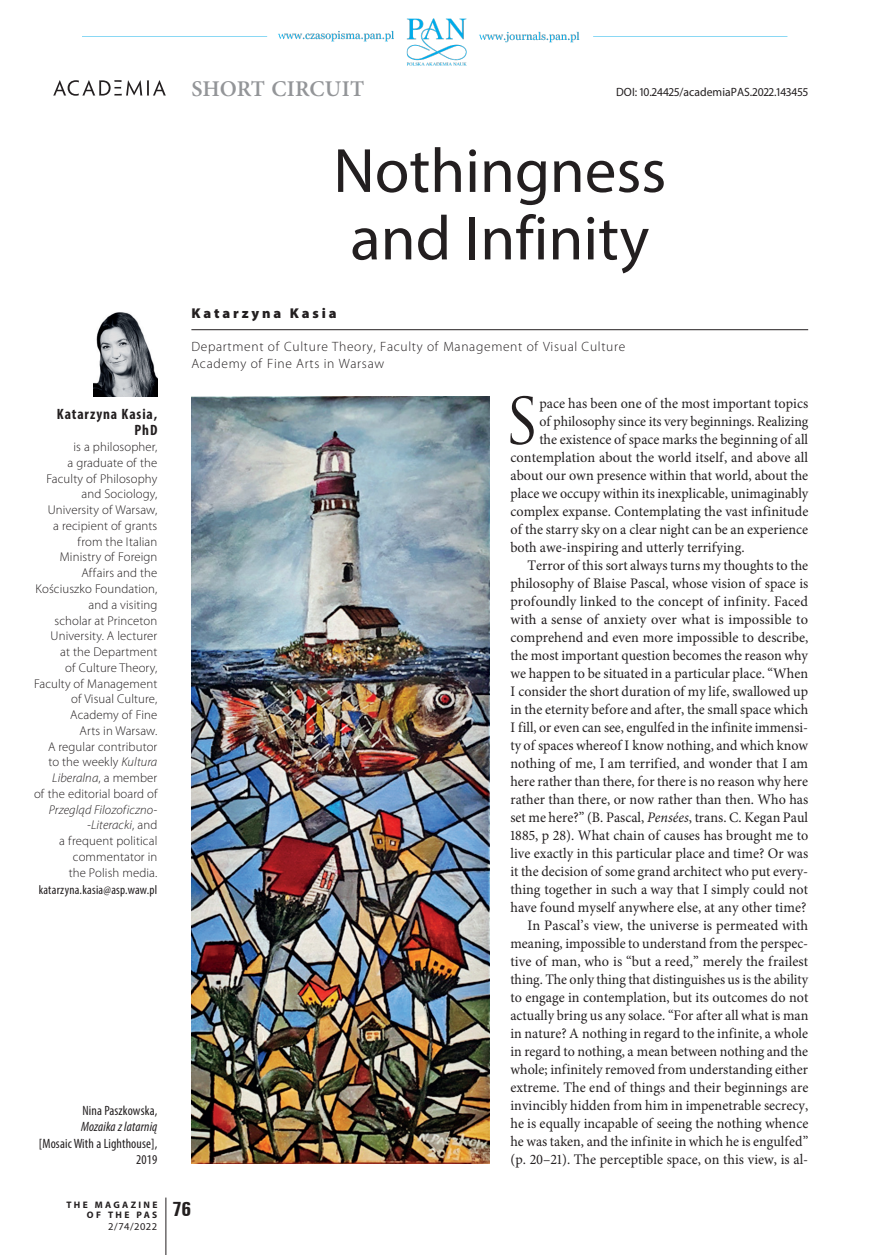
<style>
.page{position:relative;width:872px;height:1255px;background:#fff}
.page>*{position:absolute;margin:0;border:0;box-sizing:border-box;transform-origin:0 0}
.t1{font:63px/67.5px "Myriad Pro";color:#231f20}
.t2{font:62.4px "Trajan Pro";color:#231f20}
.t3{font:600 22.5px "Minion Pro";color:#939598}
.t4{font:700 condensed 21px "Unitus TEE";color:#231f20}
.t5{font:700 condensed 15px/16.5px "Myriad Pro";letter-spacing:.06em;color:#231f20;text-align:right}
.t6{font:14.55px "Minion Pro";letter-spacing:.005em;color:#231f20}
.t7{font:14.55px "Minion Pro";letter-spacing:.005em;color:#231f20;scale:.96 1}
.t8{font:14.55px "Minion Pro";letter-spacing:.005em;color:#231f20;scale:.95 1}
.t9{font:900 14.25px "Myriad Pro";letter-spacing:.2em;color:#231f20}
.t10{font:300 13.5px/16.5px "Myriad Pro";letter-spacing:.05em;color:#231f20}
.t11{font:condensed 13.5px/16.5px "Myriad Pro";letter-spacing:.01em;color:#231f20;text-align:right}
.t12{font:italic condensed 13.5px "Myriad Pro";letter-spacing:.01em;color:#231f20}
.t13{font:300 12.75px/15.8px "Myriad Pro";letter-spacing:.01em;color:#231f20;text-align:right}
.t14{font:condensed 12.75px "Myriad Pro";letter-spacing:.02em;color:#231f20}
.t15{font:12px "Myriad Pro";letter-spacing:.005em;color:#231f20}
.t16{font:10.5px "Myriad Pro";color:#231f20}
.t17{font:700 9.45px/10.5px "Myriad Pro";letter-spacing:.245em;color:#231f20;text-align:right}
.s1{font-style:italic}
</style>
<div class="page">
<img style="left:82px;top:18px;width:706px;height:48px">
<hr style="left:166px;top:1197px;width:1px;height:57px;background:#231f20">
<hr style="left:191px;top:329px;width:617px;height:1px;background:#231f20">
<img style="left:94px;top:312px;width:63px;height:84px">
<img style="left:191px;top:397px;width:298px;height:766px">
<svg style="left:53px;top:80px;width:113px;height:16px"></svg>
<h3 class="t3" style="left:191px;top:73px;width:174px">SHORT CIRCUIT</h3>
<p class="t15" style="left:616px;top:84px;width:193px">DOI: 10.24425/academiaPAS.2022.143455</p>
<p class="t5" style="left:57px;top:405px;width:102px">Katarzyna Kasia,<br>PhD</p>
<p class="t13" style="left:34px;top:439px;width:125px">is a philosopher,<br>a graduate of the<br>Faculty of Philosophy and Sociology,<br>University of Warsaw,<br>a recipient of grants from the Italian<br>Ministry of Foreign<br>Affairs and the<br>Kościuszko Foundation, and a visiting<br>scholar at Princeton<br>University. A lecturer<br>at the Department<br>of Culture Theory,<br>Faculty of Management of Visual Culture,<br>Academy of Fine<br>Arts in Warsaw.<br>A regular contributor<br>to the weekly <span class="s1">Kultura<br>Liberalna</span>, a member<br>of the editorial board of</p>
<p class="t13" style="left:49px;top:801px;width:110px"><span class="s1">Przegląd Filozoficzno--Literacki</span>, and<br>a frequent political commentator in<br>the Polish media.</p>
<p class="t14" style="left:39px;top:882px;width:120px">katarzyna.kasia@asp.waw.pl</p>
<p class="t11" style="left:82px;top:1101px;width:76px">Nina Paszkowska,</p>
<p class="t12" style="left:81px;top:1118px;width:78px">Mozaika z latarnią</p>
<p class="t11" style="left:39px;top:1134px;width:120px">[Mosaic With a Lighthouse],<br>2019</p>
<p class="t17" style="left:67px;top:1198px;width:92px">THE MAGAZINE<br>OF THE PAS</p>
<p class="t16" style="left:108px;top:1220px;width:51px">2/74/2022</p>
<h1 class="t1" style="left:333px;top:136px;width:334px">Nothingness and Infinity</h1>
<p class="t9" style="left:191px;top:303px;width:147px">Katarzyna Kasia</p>
<p class="t10" style="left:191px;top:338px;width:435px">Department of Culture Theory, Faculty of Management of Visual Culture<br>Academy of Fine Arts in Warsaw</p>
<h3 class="t4" style="left:172px;top:1196px;width:21px">76</h3>
<h2 class="t2" style="left:504px;top:381px;width:36px">S</h2>
<p class="t6" style="left:539px;top:393px;width:270px">pace has been one of the most important topics</p>
<p class="t8" style="left:539px;top:411px;width:285px">of philosophy since its very beginnings. Realizing</p>
<p class="t6" style="left:539px;top:429px;width:270px">the existence of space marks the beginning of all</p>
<p class="t6" style="left:510px;top:447px;width:299px">contemplation about the world itself, and above all</p>
<p class="t6" style="left:510px;top:465px;width:299px">about our own presence within that world, about the</p>
<p class="t7" style="left:510px;top:483px;width:312px">place we occupy within its inexplicable, unimaginably</p>
<p class="t6" style="left:510px;top:501px;width:299px">complex expanse. Contemplating the vast infinitude</p>
<p class="t6" style="left:510px;top:519px;width:299px">of the starry sky on a clear night can be an experience</p>
<p class="t6" style="left:510px;top:537px;width:236px">both awe-inspiring and utterly terrifying.</p>
<p class="t6" style="left:527px;top:555px;width:282px">Terror of this sort always turns my thoughts to the</p>
<p class="t6" style="left:510px;top:573px;width:299px">philosophy of Blaise Pascal, whose vision of space is</p>
<p class="t6" style="left:510px;top:591px;width:299px">profoundly linked to the concept of infinity. Faced</p>
<p class="t6" style="left:510px;top:609px;width:299px">with a sense of anxiety over what is impossible to</p>
<p class="t6" style="left:510px;top:627px;width:299px">comprehend and even more impossible to describe,</p>
<p class="t7" style="left:510px;top:645px;width:311px">the most important question becomes the reason why</p>
<p class="t6" style="left:510px;top:663px;width:299px">we happen to be situated in a particular place. “When</p>
<p class="t7" style="left:510px;top:681px;width:311px">I consider the short duration of my life, swallowed up</p>
<p class="t6" style="left:510px;top:699px;width:299px">in the eternity before and after, the small space which</p>
<p class="t8" style="left:510px;top:717px;width:315px">I fill, or even can see, engulfed in the infinite immensi-</p>
<p class="t7" style="left:510px;top:735px;width:311px">ty of spaces whereof I know nothing, and which know</p>
<p class="t6" style="left:510px;top:753px;width:299px">nothing of me, I am terrified, and wonder that I am</p>
<p class="t7" style="left:510px;top:771px;width:311px">here rather than there, for there is no reason why here</p>
<p class="t6" style="left:510px;top:789px;width:299px">rather than there, or now rather than then. Who has</p>
<p class="t6" style="left:510px;top:807px;width:299px">set me here?” (B. Pascal, <span class="s1">Pensées</span>, trans. C. Kegan Paul</p>
<p class="t6" style="left:510px;top:825px;width:299px">1885, p 28). What chain of causes has brought me to</p>
<p class="t6" style="left:510px;top:843px;width:299px">live exactly in this particular place and time? Or was</p>
<p class="t7" style="left:510px;top:861px;width:312px">it the decision of some grand architect who put every-</p>
<p class="t6" style="left:510px;top:879px;width:299px">thing together in such a way that I simply could not</p>
<p class="t6" style="left:510px;top:897px;width:297px">have found myself anywhere else, at any other time?</p>
<p class="t6" style="left:527px;top:915px;width:282px">In Pascal’s view, the universe is permeated with</p>
<p class="t7" style="left:510px;top:933px;width:312px">meaning, impossible to understand from the perspec-</p>
<p class="t6" style="left:510px;top:951px;width:299px">tive of man, who is “but a reed,” merely the frailest</p>
<p class="t8" style="left:510px;top:969px;width:315px">thing. The only thing that distinguishes us is the ability</p>
<p class="t6" style="left:510px;top:987px;width:299px">to engage in contemplation, but its outcomes do not</p>
<p class="t6" style="left:510px;top:1005px;width:299px">actually bring us any solace. “For after all what is man</p>
<p class="t7" style="left:510px;top:1023px;width:312px">in nature? A nothing in regard to the infinite, a whole</p>
<p class="t7" style="left:510px;top:1041px;width:312px">in regard to nothing, a mean between nothing and the</p>
<p class="t6" style="left:510px;top:1059px;width:299px">whole; infinitely removed from understanding either</p>
<p class="t6" style="left:510px;top:1077px;width:299px">extreme. The end of things and their beginnings are</p>
<p class="t6" style="left:510px;top:1095px;width:299px">invincibly hidden from him in impenetrable secrecy,</p>
<p class="t6" style="left:510px;top:1113px;width:299px">he is equally incapable of seeing the nothing whence</p>
<p class="t7" style="left:510px;top:1131px;width:312px">he was taken, and the infinite in which he is engulfed”</p>
<p class="t6" style="left:510px;top:1149px;width:299px">(p. 20–21). The perceptible space, on this view, is al-</p>
</div>
